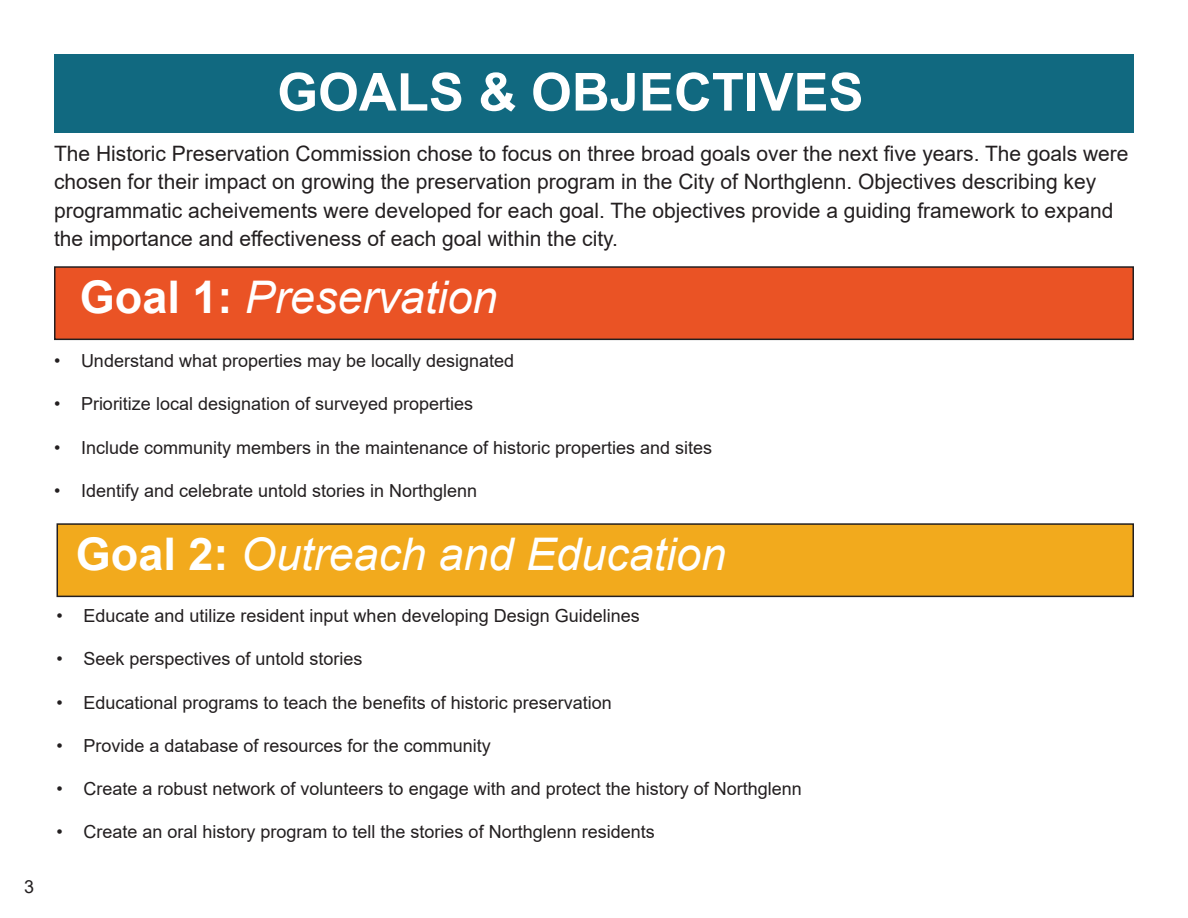
<style>
.page{position:relative;width:1188px;height:918px;background:#fff}
.page>*{position:absolute;margin:0;border:0;box-sizing:border-box;transform-origin:0 0}
.t1{font:700 52.5px "Arial";color:#fff}
.t2{font:italic 45px "Arial";color:#fff}
.t3{font:21.15px/28.5px "Arial";color:#231f20}
.t4{font:18px "Arial";color:#231f20}
.s1{font-weight:700;font-style:normal}
</style>
<div class="page">
<div style="left:54px;top:54px;width:1080px;height:79px;background:#116980"></div>
<div style="left:55px;top:267px;width:1078px;height:72px;background:#ea5325"></div>
<div style="left:54px;top:266px;width:1080px;height:74px;border:2px solid #231f20"></div>
<div style="left:57px;top:524px;width:1076px;height:72px;background:#f2aa1d"></div>
<div style="left:57px;top:523px;width:1077px;height:74px;border:2px solid #231f20"></div>
<p class="t4" style="left:24px;top:875px;width:12px">3</p>
<p class="t1" style="left:277px;top:55px;width:588px">GOALS &amp; OBJECTIVES</p>
<p class="t3" style="left:54px;top:139px;width:1076px">The Historic Preservation Commission chose to focus on three broad goals over the next five years. The goals were chosen for their impact on growing the preservation program in the City of Northglenn. Objectives describing key programmatic acheivements were developed for each goal. The objectives provide a guiding framework to expand the importance and effectiveness of each goal within the city.</p>
<p class="t2" style="left:80px;top:268px;width:419px"><span class="s1">Goal 1:</span> Preservation</p>
<p class="t4" style="left:54px;top:349px;width:462px">• Understand what properties may be locally designated</p>
<p class="t4" style="left:54px;top:392px;width:421px">• Prioritize local designation of surveyed properties</p>
<p class="t4" style="left:54px;top:435px;width:660px">• Include community members in the maintenance of historic properties and sites</p>
<p class="t4" style="left:54px;top:478px;width:425px">• Identify and celebrate untold stories in Northglenn</p>
<p class="t2" style="left:76px;top:525px;width:652px"><span class="s1">Goal 2:</span> Outreach and Education</p>
<p class="t4" style="left:57px;top:603px;width:585px">• Educate and utilize resident input when developing Design Guidelines</p>
<p class="t4" style="left:57px;top:647px;width:308px">• Seek perspectives of untold stories</p>
<p class="t4" style="left:57px;top:690px;width:557px">• Educational programs to teach the benefits of historic preservation</p>
<p class="t4" style="left:57px;top:733px;width:436px">• Provide a database of resources for the community</p>
<p class="t4" style="left:57px;top:776px;width:747px">• Create a robust network of volunteers to engage with and protect the history of Northglenn</p>
<p class="t4" style="left:57px;top:819px;width:600px">• Create an oral history program to tell the stories of Northglenn residents</p>
</div>
